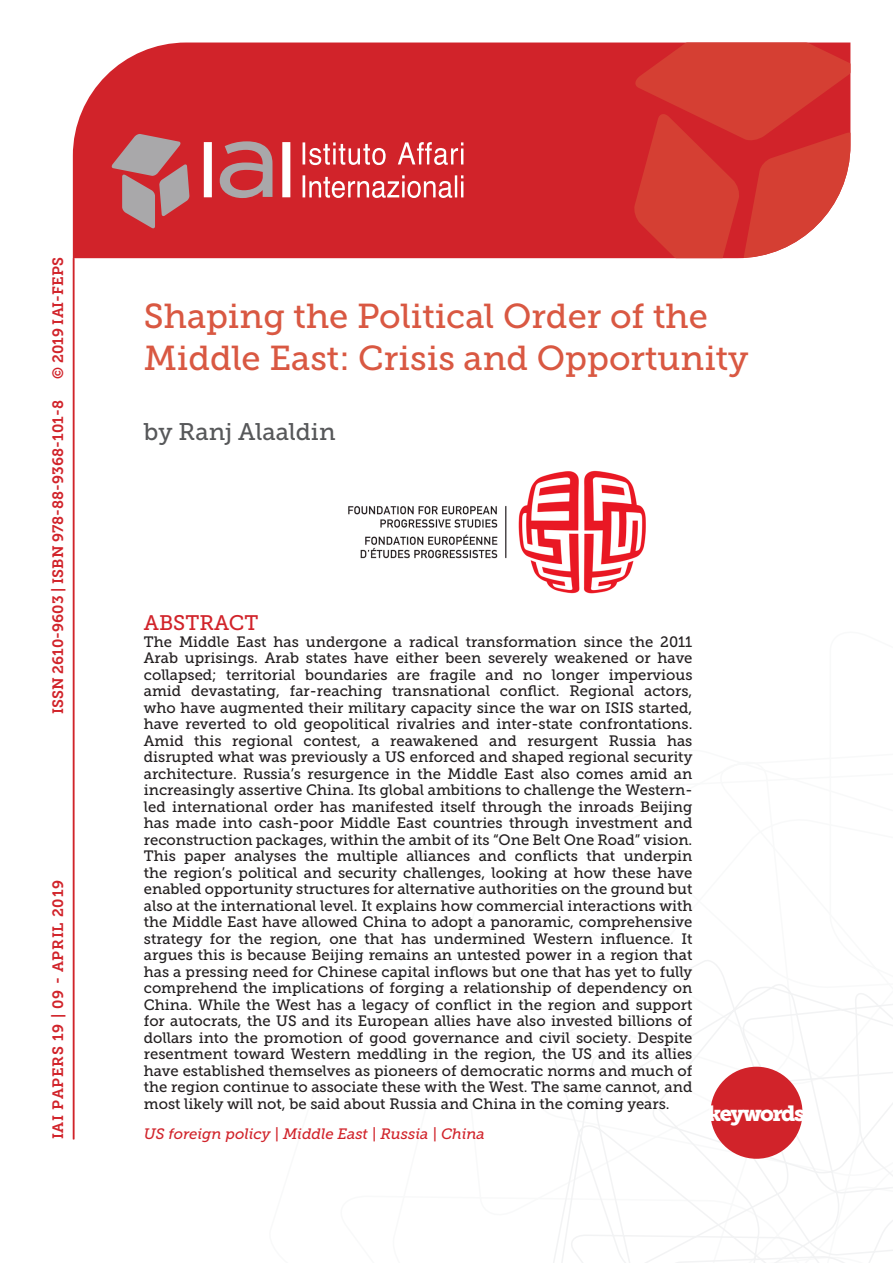
<style>
.page{position:relative;width:893px;height:1263px;background:#fff}
.page>*{position:absolute;margin:0;border:0;box-sizing:border-box;transform-origin:0 0}
.Titolo_Copertina{font:34.5px/41.4px "Museo Slab 500";color:#d95842}
.Autori_copertina{font:24px "Museo Slab 500";color:#57585a}
.t1{font:21.75px "Museo Slab 900";letter-spacing:-.07em;color:#fff}
.t2{font:21px "Museo Slab 500";color:#d1232a}
.Testo{font:15px/16.5px "Museo Slab 500";color:#231f20;text-align:justify}
.t3{font:15px "Museo Slab 700";color:#d1232a}
.t4{font:italic 15px "Museo Slab 500";color:#d1232a}
.t5{font:15px "Museo Slab 700";letter-spacing:.05em;color:#d1232a}
</style>
<div class="page">
<svg style="left:553px;top:960px;width:340px;height:303px"></svg>
<div style="left:73px;top:43px;width:560px;height:215px;background:#d1232a"></div>
<svg style="left:633px;top:43px;width:217px;height:215px;background:#d6423c"></svg>
<svg style="left:303px;top:142px;width:160px;height:56px;background:#dc595e"></svg>
<svg style="left:111px;top:134px;width:79px;height:95px;background:#bb6a6e"></svg>
<svg style="left:204px;top:141px;width:86px;height:57px"></svg>
<hr style="left:73px;top:258px;width:1px;height:881px;background:#d1232a">
<div style="left:710px;top:1067px;width:92px;height:92px;background:#d1232a;border-radius:50%"></div>
<img style="left:348px;top:470px;width:298px;height:124px">
<p class="t3" style="left:50px;top:379px;width:123px;rotate:-90deg">© 2019 IAI-FEPS</p>
<p class="t3" style="left:49px;top:714px;width:315px;rotate:-90deg">ISSN 2610-9603 | ISBN 978-88-9368-101-8</p>
<p class="t5" style="left:50px;top:1139px;width:261px;rotate:-90deg">IAI PAPERS 19 | 09 - APRIL 2019</p>
<p class="Titolo_Copertina" style="left:144px;top:296px;width:606px">Shaping the Political Order of the<br>Middle East: Crisis and Opportunity</p>
<p class="Autori_copertina" style="left:144px;top:418px;width:193px">by Ranj Alaaldin</p>
<p class="t2" style="left:144px;top:611px;width:116px">ABSTRACT</p>
<p class="Testo" style="left:144px;top:633px;width:550px">The Middle East has undergone a radical transformation since the 2011<br>Arab uprisings. Arab states have either been severely weakened or have collapsed; territorial boundaries are fragile and no longer impervious amid devastating, far-reaching transnational conflict. Regional actors, who have augmented their military capacity since the war on ISIS started, have reverted to old geopolitical rivalries and inter-state confrontations.<br>Amid this regional contest, a reawakened and resurgent Russia has disrupted what was previously a US enforced and shaped regional security architecture. Russia’s resurgence in the Middle East also comes amid an increasingly assertive China. Its global ambitions to challenge the Western&shy;led international order has manifested itself through the inroads Beijing has made into cash-poor Middle East countries through investment and reconstruction packages, within the ambit of its “One Belt One Road” vision.<br>This paper analyses the multiple alliances and conflicts that underpin the region’s political and security challenges, looking at how these have enabled opportunity structures for alternative authorities on the ground but also at the international level. It explains how commercial interactions with the Middle East have allowed China to adopt a panoramic, comprehensive strategy for the region, one that has undermined Western influence. It argues this is because Beijing remains an untested power in a region that has a pressing need for Chinese capital inflows but one that has yet to fully comprehend the implications of forging a relationship of dependency on China. While the West has a legacy of conflict in the region and support for autocrats, the US and its European allies have also invested billions of dollars into the promotion of good governance and civil society. Despite resentment toward Western meddling in the region, the US and its allies have established themselves as pioneers of democratic norms and much of the region continue to associate these with the West. The same cannot, and most likely will not, be said about Russia and China in the coming years.</p>
<p class="t4" style="left:144px;top:1126px;width:342px">US foreign policy | Middle East | Russia | China</p>
<p class="t1" style="left:708px;top:1101px;width:99px">keywords</p>
</div>
